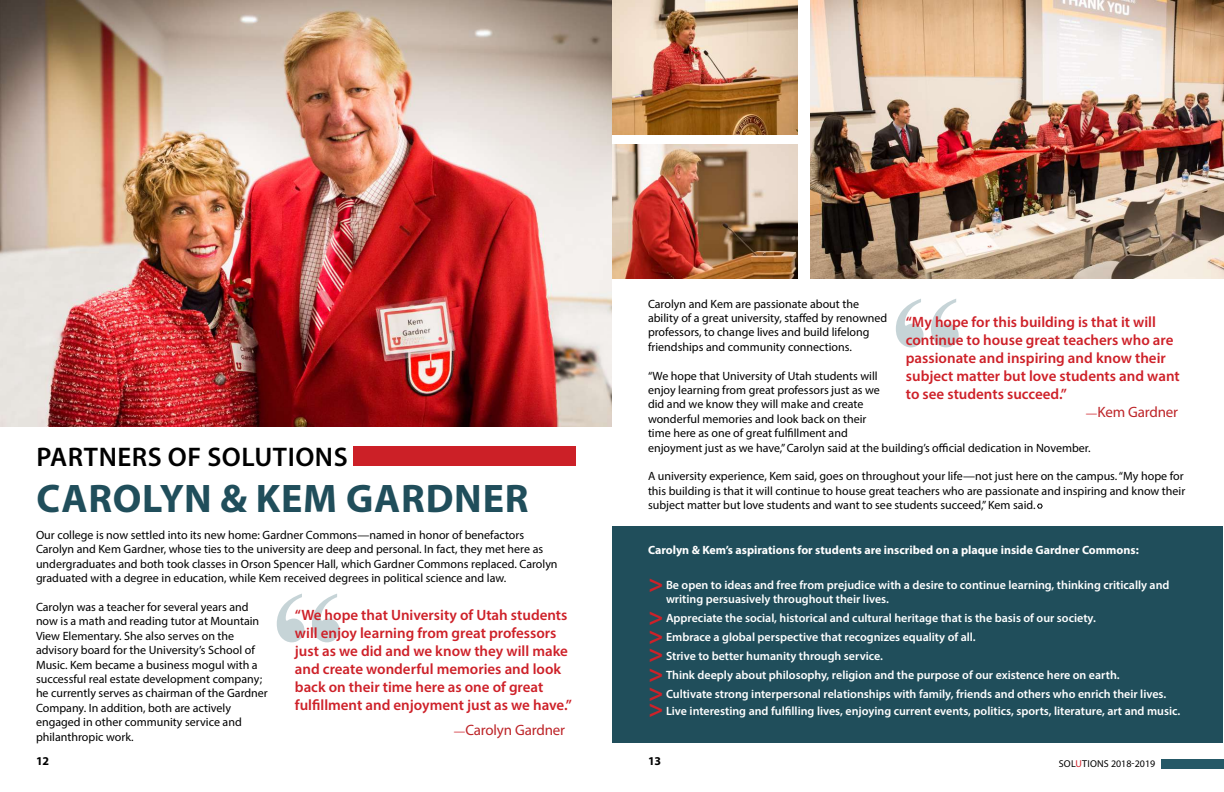
<style>
.page{position:relative;width:1224px;height:792px;background:#fff}
.page>*{position:absolute;margin:0;border:0;box-sizing:border-box;transform-origin:0 0}
.t1{font:700 149.7px "Times New Roman";color:#255967}
.t2{font:700 40px "Myriad Pro";letter-spacing:.02em;color:#204e5b}
.t3{font:600 27px "Myriad Pro";letter-spacing:.02em;color:#000}
.t4{font:700 25.2px/19.1px "Myriad Pro";color:#ce2129}
.t5{font:600 15px/18px "Myriad Pro";color:#ce2129}
.t6{font:15px "Myriad Pro";letter-spacing:-.01em;color:#bd2428}
.t7{font:12px/14.4px "Myriad Pro";color:#000}
.t8{font:600 12px/19px "Myriad Pro";color:#fff}
.t9{font:700 12px "Myriad Pro";color:#fff}
.t10{font:700 12px "Myriad Pro";color:#000}
.t11{font:10px "Myriad Pro";letter-spacing:.01em;color:#000}
.s1{font-size:11.5px;color:#ce2129}
.s2{color:#ce2129}
</style>
<div class="page">
<div style="left:1161px;top:759px;width:63px;height:10px;background:#255967"></div>
<div style="left:612px;top:527px;width:611px;height:216px;background:#204e5b"></div>
<img style="left:0;top:0;width:612px;height:427px">
<div style="left:354px;top:446px;width:222px;height:19px;background:#cc2027"></div>
<img style="left:612px;top:0;width:185px;height:134px">
<img style="left:612px;top:144px;width:185px;height:135px">
<img style="left:811px;top:0;width:413px;height:279px">
<svg style="left:1037px;top:504px;width:6px;height:5px"></svg>
<h3 class="t3" style="left:37px;top:440px;width:313px">PARTNERS OF SOLUTIONS</h3>
<h2 class="t2" style="left:36px;top:473px;width:494px">CAROLYN &amp; KEM GARDNER</h2>
<p class="t7" style="left:36px;top:528px;width:523px">Our college is now settled into its new home: Gardner Commons—named in honor of benefactors Carolyn and Kem Gardner, whose ties to the university are deep and personal. In fact, they met here as undergraduates and both took classes in Orson Spencer Hall, which Gardner Commons replaced. Carolyn graduated with a degree in education, while Kem received degrees in political science and law.</p>
<p class="t7" style="left:36px;top:600px;width:233px">Carolyn was a teacher for several years and now is a math and reading tutor at Mountain View Elementary. She also serves on the advisory board for the University’s School of Music. Kem became a business mogul with a successful real estate development company; he currently serves as chairman of the Gardner Company. In addition, both are actively engaged in other community service and philanthropic work.</p>
<h1 class="t1" style="left:271px;top:537px;width:76px">“</h1>
<p class="t5" style="left:295px;top:605px;width:279px">“We hope that University of Utah students will enjoy learning from great professors just as we did and we know they will make and create wonderful memories and look back on their time here as one of great fulfillment and enjoyment just as we have.”</p>
<p class="t6" style="left:454px;top:720px;width:113px"><span class="s1">—</span>Carolyn Gardner</p>
<h1 class="t1" style="left:890px;top:242px;width:76px">“</h1>
<p class="t7" style="left:648px;top:296px;width:241px">Carolyn and Kem are passionate about the ability of a great university, staffed by renowned professors, to change lives and build lifelong friendships and community connections.</p>
<p class="t7" style="left:648px;top:368px;width:444px">“We hope that University of Utah students will<br>enjoy learning from great professors just as we<br>did and we know they will make and create<br>wonderful memories and look back on their<br>time here as one of great fulfillment and<br>enjoyment just as we have,” Carolyn said at the building’s official dedication in November.</p>
<p class="t7" style="left:648px;top:469px;width:539px">A university experience, Kem said, goes on throughout your life—not just here on the campus. “My hope for this building is that it will continue to house great teachers who are passionate and inspiring and know their subject matter but love students and want to see students succeed,” Kem said.</p>
<p class="t5" style="left:906px;top:313px;width:252px">“My hope for this building is that it will</p>
<p class="t5" style="left:906px;top:331px;width:269px">continue to house great teachers who are</p>
<p class="t5" style="left:906px;top:349px;width:261px">passionate and inspiring and know their</p>
<p class="t5" style="left:906px;top:367px;width:275px">subject matter but love students and want</p>
<p class="t5" style="left:906px;top:385px;width:163px">to see students succeed.”</p>
<p class="t6" style="left:1086px;top:403px;width:94px"><span class="s1">—</span>Kem Gardner</p>
<p class="t9" style="left:648px;top:542px;width:492px">Carolyn &amp; Kem’s aspirations for students are inscribed on a plaque inside Gardner Commons:</p>
<p class="t8" style="left:666px;top:577px;width:505px;line-height:14.4px">Be open to ideas and free from prejudice with a desire to continue learning, thinking critically and writing persuasively throughout their lives.</p>
<p class="t8" style="left:666px;top:608px;width:502px">Appreciate the social, historical and cultural heritage that is the basis of our society.<br>Embrace a global perspective that recognizes equality of all.<br>Strive to better humanity through service.<br>Think deeply about philosophy, religion and the purpose of our existence here on earth.<br>Cultivate strong interpersonal relationships with family, friends and others who enrich their lives.</p>
<p class="t8" style="left:666px;top:701px;width:516px">Live interesting and fulfilling lives, enjoying current events, politics, sports, literature, art and music.</p>
<h3 class="t4" style="left:648px;top:566px;width:17px;line-height:32.8px">&gt; &gt;</h3>
<h3 class="t4" style="left:648px;top:625px;width:17px;text-align:justify">&gt; &gt; &gt; &gt;</h3>
<h3 class="t4" style="left:648px;top:699px;width:17px">&gt;</h3>
<p class="t10" style="left:36px;top:753px;width:15px">12</p>
<p class="t10" style="left:648px;top:753px;width:15px">13</p>
<p class="t11" style="left:1059px;top:758px;width:98px">SOL<span class="s2">U</span>TIONS 2018-2019</p>
</div>
